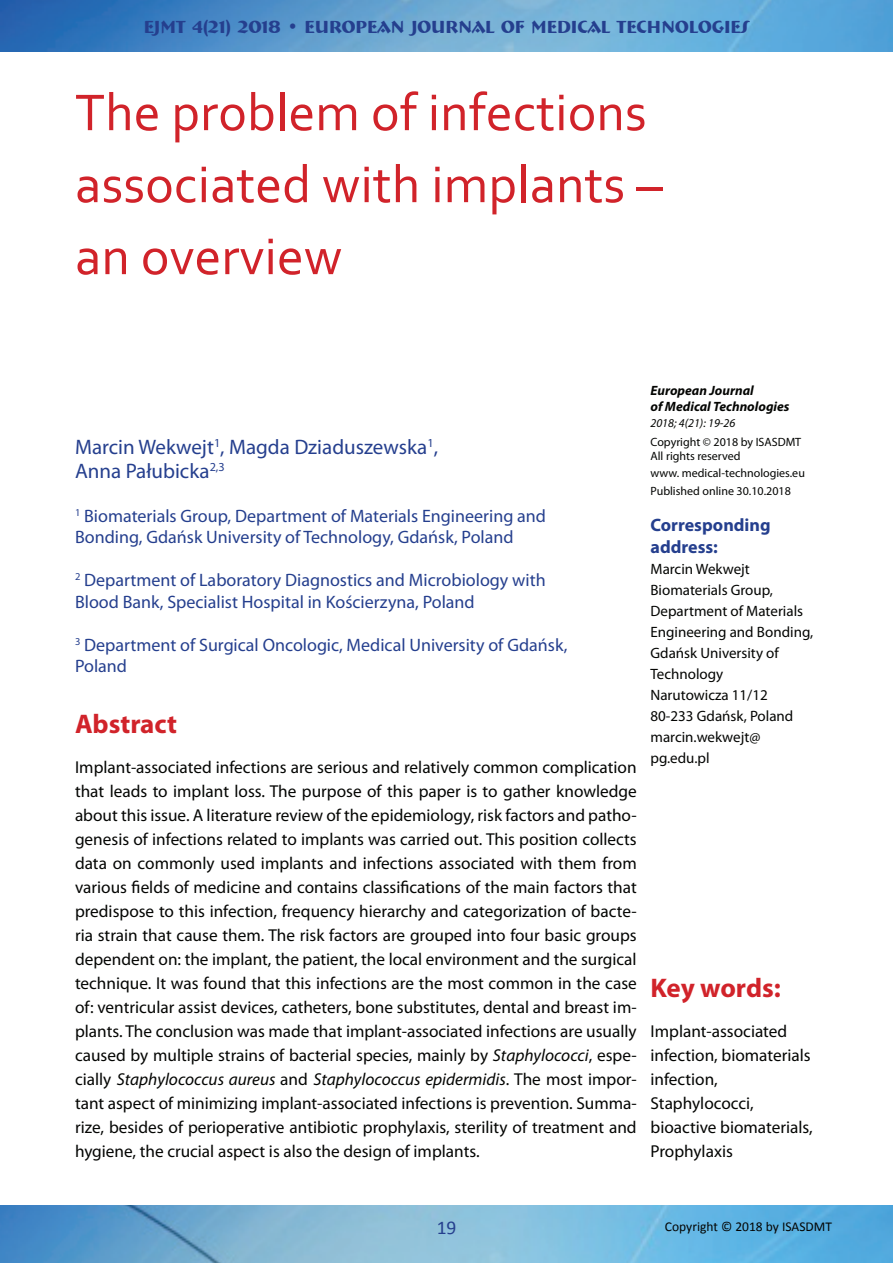
<style>
.page{position:relative;width:893px;height:1263px;background:#fff}
.page>*{position:absolute;margin:0;border:0;box-sizing:border-box;transform-origin:0 0}
.t1{font:54px/72px "Corbel";color:#d1232a}
.t2{font:700 27px "Myriad Pro";color:#d1232a}
.t3{font:21px/24px "Myriad Pro";color:#253f8e}
.t4{font:19.5px "Calibri";color:#253f8e}
.t5{font:18px/21px "Myriad Pro";color:#253f8e}
.t6{font:700 18px "Bremen BT";color:#253f8e}
.t7{font:700 18px/21.6px "Myriad Pro";color:#253f8e}
.t8{font:17.25px/24px "Myriad Pro";color:#040503}
.t9{font:15px/21px "Myriad Pro";color:#040503}
.t10{font:italic 700 13.5px/15.9px "Myriad Pro";color:#040503}
.t11{font:13.5px "Calibri";color:#040503}
.t12{font:12px/14.4px "Myriad Pro";color:#040503}
.t13{font:italic 12px "Myriad Pro";color:#040503}
.s1{font-style:italic}
</style>
<div class="page">
<img style="left:0;top:0;width:893px;height:52px">
<img style="left:0;top:1205px;width:893px;height:58px">
<p class="t6" style="left:144px;top:15px;width:607px">EJMT 4(21) 2018 • EUROPEAN JOURNAL OF MEDICAL TECHNOLOGIES</p>
<h1 class="t1" style="left:75px;top:75px;width:589px">The problem of infections associated with implants – an overview</h1>
<p class="t3" style="left:75px;top:435px;width:365px">Marcin Wekwejt<sup>1</sup>, Magda Dziaduszewska<sup>1</sup>,<br>Anna Pałubicka<sup>2,3</sup></p>
<p class="t5" style="left:75px;top:505px;width:472px"><sup>1</sup> Biomaterials Group, Department of Materials Engineering and<br>Bonding, Gdańsk University of Technology, Gdańsk, Poland</p>
<p class="t5" style="left:75px;top:570px;width:472px"><sup>2</sup> Department of Laboratory Diagnostics and Microbiology with<br>Blood Bank, Specialist Hospital in Kościerzyna, Poland</p>
<p class="t5" style="left:75px;top:634px;width:494px"><sup>3</sup> Department of Surgical Oncologic, Medical University of Gdańsk,<br>Poland</p>
<h2 class="t2" style="left:75px;top:706px;width:104px">Abstract</h2>
<p class="t8" style="left:75px;top:755px;width:563px;text-align:justify">Implant-associated infections are serious and relatively common complication that leads to implant loss. The purpose of this paper is to gather knowledge about this issue. A literature review of the epidemiology, risk factors and patho&shy;genesis of infections related to implants was carried out. This position collects data on commonly used implants and infections associated with them from various fields of medicine and contains classifications of the main factors that predispose to this infection, frequency hierarchy and categorization of bacte&shy;ria strain that cause them. The risk factors are grouped into four basic groups dependent on: the implant, the patient, the local environment and the surgical technique. It was found that this infections are the most common in the case of: ventricular assist devices, catheters, bone substitutes, dental and breast im&shy;plants. The conclusion was made that implant-associated infections are usually caused by multiple strains of bacterial species, mainly by <span class="s1">Staphylococci</span>, espe&shy;cially <span class="s1">Staphylococcus aureus</span> and <span class="s1">Staphylococcus epidermidis</span>. The most impor&shy;tant aspect of minimizing implant-associated infections is prevention. Summa&shy;rize, besides of perioperative antibiotic prophylaxis, sterility of treatment and hygiene, the crucial aspect is also the design of implants.</p>
<p class="t10" style="left:650px;top:382px;width:141px">European Journal<br>of Medical Technologies</p>
<p class="t13" style="left:650px;top:415px;width:86px">2018; 4(21): 19-26</p>
<p class="t12" style="left:650px;top:434px;width:152px">Copyright © 2018 by ISASDMT<br>All rights reserved</p>
<p class="t12" style="left:650px;top:464px;width:156px;line-height:17.4px">www. medical-technologies.eu<br>Published online 30.10.2018</p>
<p class="t7" style="left:650px;top:514px;width:122px">Corresponding address:</p>
<p class="t9" style="left:650px;top:558px;width:164px">Marcin Wekwejt<br>Biomaterials Group,<br>Department of Materials<br>Engineering and Bonding,<br>Gdańsk University of<br>Technology<br>Narutowicza 11/12<br>80-233 Gdańsk, Poland marcin.wekwejt@ pg.edu.pl</p>
<h2 class="t2" style="left:650px;top:970px;width:132px">Key words:</h2>
<p class="t8" style="left:650px;top:1019px;width:164px">Implant-associated infection, biomaterials infection,<br>Staphylococci, bioactive biomaterials,<br>Prophylaxis</p>
<p class="t4" style="left:437px;top:1215px;width:21px">19</p>
<p class="t11" style="left:665px;top:1218px;width:169px">Copyright © 2018 by ISASDMT</p>
</div>
